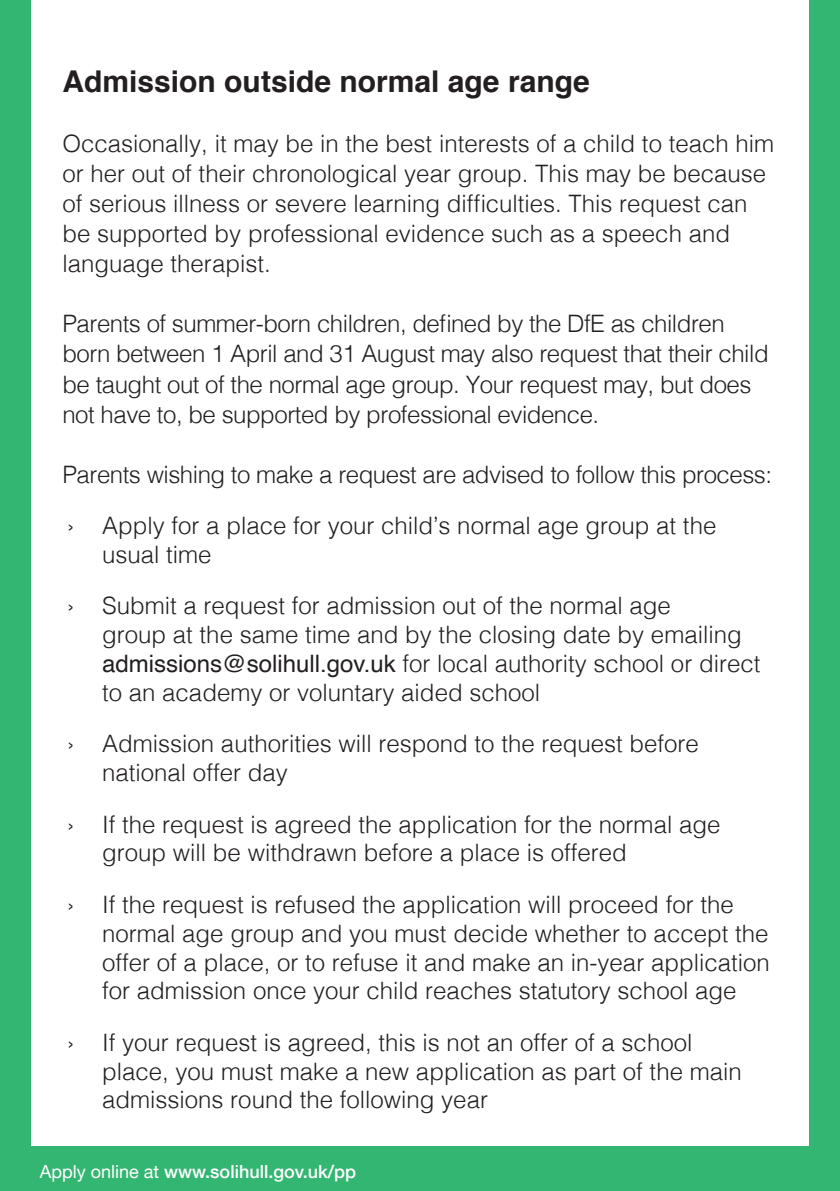
<style>
.page{position:relative;width:840px;height:1191px;background:#fff}
.page>*{position:absolute;margin:0;border:0;box-sizing:border-box;transform-origin:0 0}
.t1{font:700 30px "Helvetica";color:#231f20}
.t2{font:300 24px/28.8px "Helvetica";color:#231f20}
.t3{font:300 24px/30px "Helvetica";letter-spacing:-.02em;color:#231f20}
.t4{font:500 18px "Helvetica Neue";color:#fff}
.s1{font-weight:400}
</style>
<div class="page">
<div style="left:0;top:0;width:839px;height:1191px;background:#33b672"></div>
<div style="left:31px;top:0;width:777px;height:1145px;background:#fff"></div>
<p class="t1" style="left:62px;top:58px;width:528px">Admission outside normal age range</p>
<p class="t2" style="left:62px;top:127px;width:712px;line-height:30px">Occasionally, it may be in the best interests of a child to teach him or her out of their chronological year group. This may be because of serious illness or severe learning difficulties. This request can be supported by professional evidence such as a speech and language therapist.</p>
<p class="t3" style="left:62px;top:307px;width:707px">Parents of summer-born children, defined by the DfE as children born between 1 April and 31 August may also request that their child be taught out of the normal age group. Your request may, but does not have to, be supported by professional evidence.</p>
<p class="t3" style="left:62px;top:457px;width:710px">Parents wishing to make a request are advised to follow this process:</p>
<p class="t2" style="left:102px;top:509px;width:615px;text-indent:-36px">› Apply for a place for your child’s normal age group at the usual time</p>
<p class="t2" style="left:102px;top:590px;width:659px;text-indent:-36px">› Submit a request for admission out of the normal age<br>group at the same time and by the closing date by emailing <span class="s1">admissions@solihull.gov.uk</span> for local authority school or direct to an academy or voluntary aided school</p>
<p class="t2" style="left:102px;top:727px;width:598px;text-indent:-36px">› Admission authorities will respond to the request before national offer day</p>
<p class="t2" style="left:102px;top:808px;width:619px;text-indent:-36px">› If the request is agreed the application for the normal age group will be withdrawn before a place is offered</p>
<p class="t2" style="left:102px;top:888px;width:668px;text-indent:-36px">› If the request is refused the application will proceed for the normal age group and you must decide whether to accept the offer of a place, or to refuse it and make an in-year application for admission once your child reaches statutory school age</p>
<p class="t2" style="left:102px;top:1026px;width:640px;text-indent:-36px">› If your request is agreed, this is not an offer of a school place, you must make a new application as part of the main admissions round the following year</p>
<p class="t4" style="left:40px;top:1157px;width:318px"><span class="s1">Apply online at</span> www.solihull.gov.uk/pp</p>
</div>
